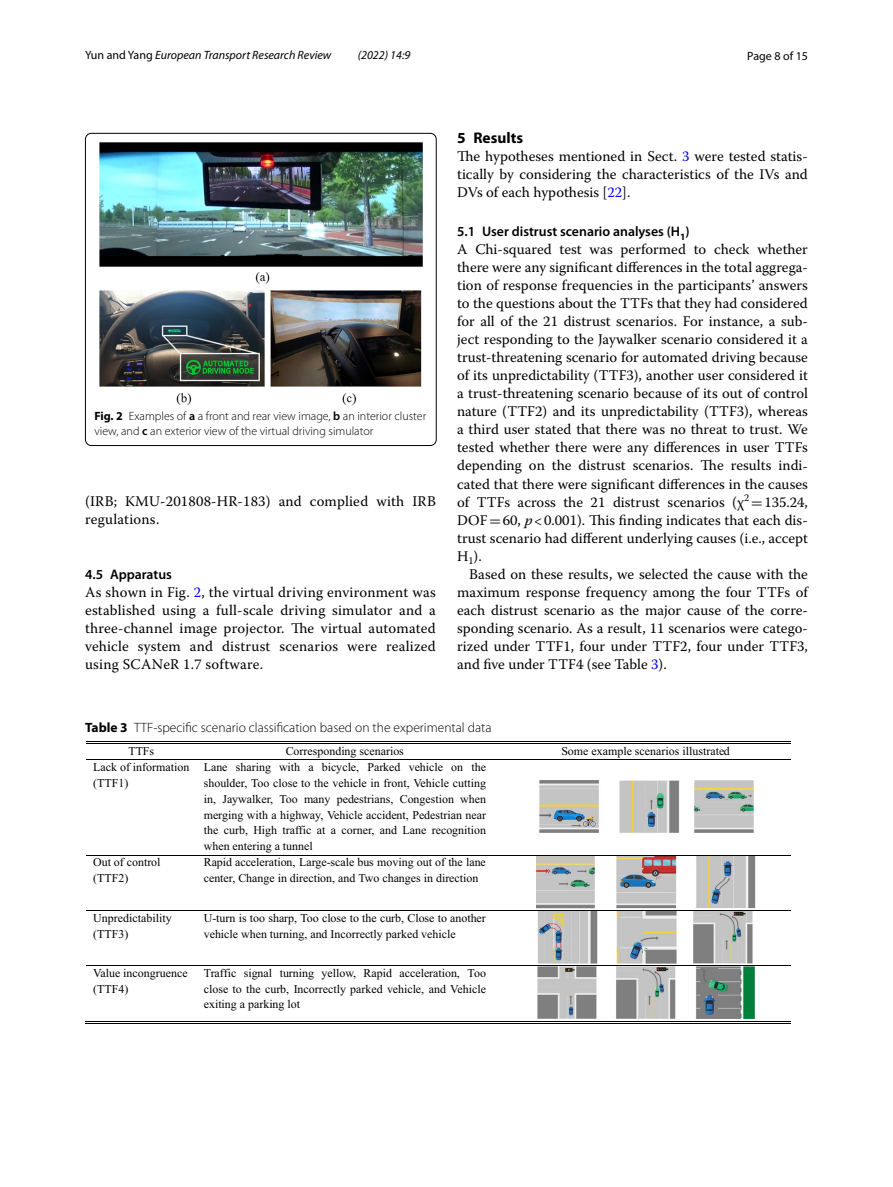
<style>
.page{position:relative;width:893px;height:1187px;background:#fff}
.page>*{position:absolute;margin:0;border:0;box-sizing:border-box;transform-origin:0 0}
.t1{font:700 15.45px "Myriad Pro";color:#000}
.t2{font:14.7px/18px "Warnock Pro";letter-spacing:.005em;color:#000;text-align:justify}
.t3{font:600 13.8px "Myriad Pro";color:#000}
.t4{font:300 13.5px "Myriad Pro";color:#000}
.t5{font:300 12px/15px "Myriad Pro";color:#000}
.t6{font:italic 12px "Myriad Pro";color:#000}
.t7{font:12px "Myriad Pro";color:#000}
.t8{font:11.85px/15.8px "Times New Roman";color:#000}
.s1{font-style:normal}
.s2{font-weight:700}
.s3{font-weight:600}
.s4{color:#00f}
.s5{font-family:"MTSY"}
.s6{font-style:italic}
</style>
<div class="page">
<img style="left:99px;top:142px;width:323px;height:263px">
<div style="left:85px;top:133px;width:351px;height:312px;border:1px solid #000;border-radius:6px"></div>
<img style="left:536px;top:780px;width:219px;height:238px">
<hr style="left:86px;top:740px;width:111px;height:1px;background:#000">
<hr style="left:86px;top:742px;width:111px;height:1px;background:#000">
<hr style="left:199px;top:740px;width:294px;height:1px;background:#000">
<hr style="left:199px;top:742px;width:294px;height:1px;background:#000">
<hr style="left:496px;top:740px;width:295px;height:1px;background:#000">
<hr style="left:496px;top:742px;width:295px;height:1px;background:#000">
<hr style="left:86px;top:759px;width:111px;height:1px;background:#000">
<hr style="left:197px;top:759px;width:296px;height:1px;background:#000">
<hr style="left:494px;top:759px;width:297px;height:1px;background:#000">
<hr style="left:86px;top:855px;width:111px;height:1px;background:#000">
<hr style="left:197px;top:855px;width:296px;height:1px;background:#000">
<hr style="left:494px;top:855px;width:297px;height:1px;background:#000">
<hr style="left:86px;top:910px;width:111px;height:1px;background:#000">
<hr style="left:197px;top:910px;width:296px;height:1px;background:#000">
<hr style="left:494px;top:910px;width:297px;height:1px;background:#000">
<hr style="left:86px;top:965px;width:111px;height:1px;background:#000">
<hr style="left:197px;top:965px;width:296px;height:1px;background:#000">
<hr style="left:494px;top:965px;width:297px;height:1px;background:#000">
<hr style="left:85px;top:1022px;width:112px;height:1px;background:#000">
<hr style="left:85px;top:1020px;width:112px;height:1px;background:#000">
<hr style="left:198px;top:1022px;width:295px;height:1px;background:#000">
<hr style="left:198px;top:1020px;width:295px;height:1px;background:#000">
<hr style="left:495px;top:1022px;width:296px;height:1px;background:#000">
<hr style="left:495px;top:1020px;width:296px;height:1px;background:#000">
<p class="t6" style="left:85px;top:48px;width:248px"><span class="s1">Yun and Yang</span> European Transport Research Review</p>
<p class="t6" style="left:358px;top:48px;width:54px">(2022) 14:9</p>
<p class="t7" style="left:747px;top:48px;width:62px">Page 8 of 15</p>
<p class="t5" style="left:94px;top:409px;width:333px"><span class="s2">Fig. 2</span> Examples of <span class="s3">a</span> a front and rear view image, <span class="s3">b</span> an interior cluster view, and <span class="s3">c</span> an exterior view of the virtual driving simulator</p>
<p class="t2" style="left:85px;top:492px;width:352px">(IRB; KMU-201808-HR-183) and complied with IRB regulations.</p>
<p class="t3" style="left:85px;top:565px;width:88px">4.5 Apparatus</p>
<p class="t2" style="left:85px;top:583px;width:352px">As shown in Fig. <span class="s4">2</span>, the virtual driving environment was established using a full-scale driving simulator and a three-channel image projector. The virtual automated vehicle system and distrust scenarios were realized using SCANeR 1.7 software.</p>
<p class="t1" style="left:457px;top:128px;width:67px">5 Results</p>
<p class="t2" style="left:457px;top:147px;width:352px">The hypotheses mentioned in Sect. <span class="s4">3</span> were tested statis&shy;tically by considering the characteristics of the IVs and DVs of each hypothesis [<span class="s4">22</span>].</p>
<p class="t3" style="left:457px;top:223px;width:234px">5.1 User distrust scenario analyses (H<sub>1</sub>)</p>
<p class="t2" style="left:457px;top:240px;width:352px">A Chi-squared test was performed to check whether there were any significant differences in the total aggrega&shy;tion of response frequencies in the participants’ answers to the questions about the TTFs that they had considered for all of the 21 distrust scenarios. For instance, a sub&shy;ject responding to the Jaywalker scenario considered it a trust-threatening scenario for automated driving because of its unpredictability (TTF3), another user considered it a trust-threatening scenario because of its out of control nature (TTF2) and its unpredictability (TTF3), whereas a third user stated that there was no threat to trust. We tested whether there were any differences in user TTFs depending on the distrust scenarios. The results indi&shy;cated that there were significant differences in the causes of TTFs across the 21 distrust scenarios (χ<sup>2</sup> <span class="s5">=</span>135.24, DOF<span class="s5">=</span>60, <span class="s6">p</span>&lt;0.001). This finding indicates that each dis&shy;trust scenario had different underlying causes (i.e., accept H<sub>1</sub>).</p>
<p class="t2" style="left:457px;top:564px;width:352px;text-indent:12px">Based on these results, we selected the cause with the maximum response frequency among the four TTFs of each distrust scenario as the major cause of the corre&shy;sponding scenario. As a result, 11 scenarios were catego&shy;rized under TTF1, four under TTF2, four under TTF3, and five under TTF4 (see Table <span class="s4">3</span>).</p>
<p class="t4" style="left:85px;top:719px;width:408px"><span class="s2">Table 3</span> TTF-specific scenario classification based on the experimental data</p>
<p class="t8" style="left:128px;top:742px;width:27px">TTFs</p>
<p class="t8" style="left:286px;top:742px;width:120px">Corresponding scenarios</p>
<p class="t8" style="left:561px;top:742px;width:170px">Some example scenarios illustrated</p>
<p class="t8" style="left:93px;top:759px;width:98px">Lack of information (TTF1)</p>
<p class="t8" style="left:204px;top:759px;width:284px;text-align:justify">Lane sharing with a bicycle, Parked vehicle on the shoulder, Too close to the vehicle in front, Vehicle cutting in, Jaywalker, Too many pedestrians, Congestion when merging with a highway, Vehicle accident, Pedestrian near the curb, High traffic at a corner, and Lane recognition when entering a tunnel</p>
<p class="t8" style="left:93px;top:854px;width:69px">Out of control (TTF2)</p>
<p class="t8" style="left:204px;top:854px;width:284px">Rapid acceleration, Large-scale bus moving out of the lane center, Change in direction, and Two changes in direction</p>
<p class="t8" style="left:93px;top:909px;width:80px">Unpredictability (TTF3)</p>
<p class="t8" style="left:204px;top:909px;width:284px">U-turn is too sharp, Too close to the curb, Close to another vehicle when turning, and Incorrectly parked vehicle</p>
<p class="t8" style="left:93px;top:964px;width:96px">Value incongruence (TTF4)</p>
<p class="t8" style="left:204px;top:964px;width:284px;text-align:justify">Traffic signal turning yellow, Rapid acceleration, Too close to the curb, Incorrectly parked vehicle, and Vehicle exiting a parking lot</p>
</div>
